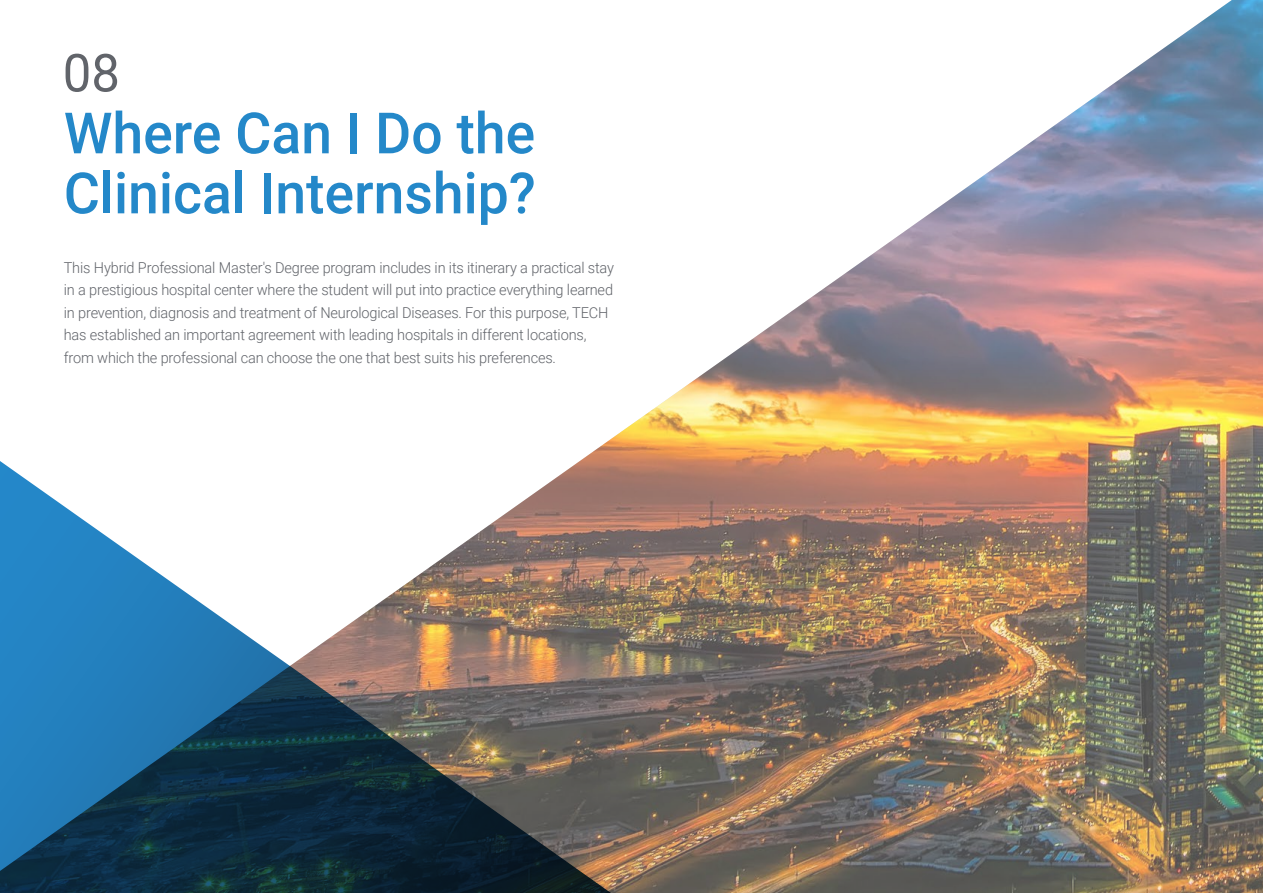
<style>
.page{position:relative;width:1263px;height:893px;background:#fff}
.page>*{position:absolute;margin:0;border:0;box-sizing:border-box;transform-origin:0 0}
.t1{font:500 57px/60px "Roboto";color:#2488c9}
.t2{font:52.5px "Roboto";color:#61646a}
.t3{font:300 15px/22.5px "Roboto";letter-spacing:-.01em;color:#61646a}
</style>
<div class="page">
<img style="left:601px;top:0;width:662px;height:893px">
<svg style="left:0;top:446px;width:641px;height:447px"></svg>
<h2 class="t2" style="left:63px;top:36px;width:59px">08</h2>
<h1 class="t1" style="left:64px;top:101px;width:473px">Where Can I Do the<br>Clinical Internship?</h1>
<p class="t3" style="left:64px;top:255px;width:552px">This Hybrid Professional Master's Degree program includes in its itinerary a practical stay in a prestigious hospital center where the student will put into practice everything learned in prevention, diagnosis and treatment of Neurological Diseases. For this purpose, TECH has established an important agreement with leading hospitals in different locations, from which the professional can choose the one that best suits his preferences.</p>
</div>
